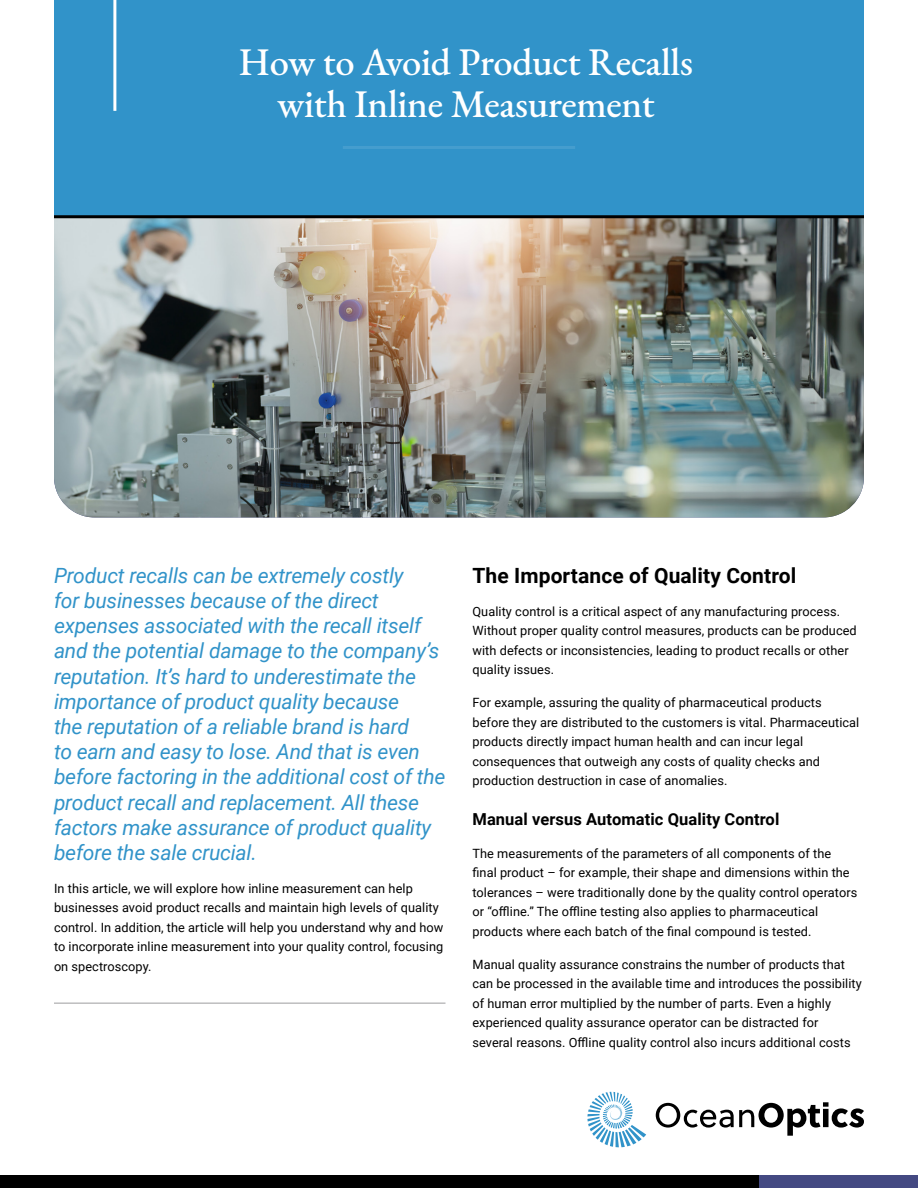
<style>
.page{position:relative;width:918px;height:1188px;background:#fff}
.page>*{position:absolute;margin:0;border:0;box-sizing:border-box;transform-origin:0 0}
.t1{font:500 39px/42px "EB Garamond";letter-spacing:-.01em;color:#fff;text-align:center}
.t2{font:italic 21px/25.2px "Roboto";letter-spacing:-.01em;color:#3193c9}
.t3{font:700 21px "Roboto";letter-spacing:.005em;color:#000}
.t4{font:700 16.5px "Roboto";letter-spacing:.005em;color:#000}
.t5{font:12.75px/19.5px "Roboto";letter-spacing:.005em;color:#000}
</style>
<div class="page">
<div style="left:0;top:1175px;width:918px;height:13px;background:#000"></div>
<div style="left:759px;top:1175px;width:159px;height:13px;background:#444982"></div>
<svg style="left:587px;top:1092px;width:59px;height:55px"></svg>
<svg style="left:656px;top:1102px;width:208px;height:34px"></svg>
<img style="left:54px;top:218px;width:810px;height:299px">
<div style="left:54px;top:0;width:810px;height:216px;background:#3193c9"></div>
<hr style="left:54px;top:1002px;width:392px;height:2px;background:#bdbdbe">
<hr style="left:343px;top:146px;width:232px;height:3px;background:#fff">
<hr style="left:54px;top:215px;width:810px;height:3px;background:#000">
<hr style="left:113px;top:0;width:3px;height:111px;background:#fff">
<h1 class="t1" style="left:239px;top:41px;width:456px">How to Avoid Product Recalls with Inline Measurement</h1>
<p class="t2" style="left:54px;top:562px;width:393px">Product recalls can be extremely costly<br>for businesses because of the direct expenses associated with the recall itself and the potential damage to the company’s reputation. It’s hard to underestimate the importance of product quality because<br>the reputation of a reliable brand is hard<br>to earn and easy to lose. And that is even before factoring in the additional cost of the product recall and replacement. All these factors make assurance of product quality before the sale crucial.</p>
<p class="t5" style="left:54px;top:878px;width:391px">In this article, we will explore how inline measurement can help businesses avoid product recalls and maintain high levels of quality control. In addition, the article will help you understand why and how to incorporate inline measurement into your quality control, focusing on spectroscopy.</p>
<h2 class="t3" style="left:472px;top:561px;width:325px">The Importance of Quality Control</h2>
<p class="t5" style="left:472px;top:601px;width:386px">Quality control is a critical aspect of any manufacturing process.<br>Without proper quality control measures, products can be produced with defects or inconsistencies, leading to product recalls or other quality issues.</p>
<p class="t5" style="left:472px;top:692px;width:388px">For example, assuring the quality of pharmaceutical products before they are distributed to the customers is vital. Pharmaceutical products directly impact human health and can incur legal consequences that outweigh any costs of quality checks and production destruction in case of anomalies.</p>
<p class="t4" style="left:472px;top:808px;width:308px">Manual versus Automatic Quality Control</p>
<p class="t5" style="left:472px;top:843px;width:386px">The measurements of the parameters of all components of the final product – for example, their shape and dimensions within the tolerances – were traditionally done by the quality control operators or “offline.” The offline testing also applies to pharmaceutical products where each batch of the final compound is tested.</p>
<p class="t5" style="left:472px;top:954px;width:391px">Manual quality assurance constrains the number of products that can be processed in the available time and introduces the possibility of human error multiplied by the number of parts. Even a highly experienced quality assurance operator can be distracted for several reasons. Offline quality control also incurs additional costs</p>
</div>
